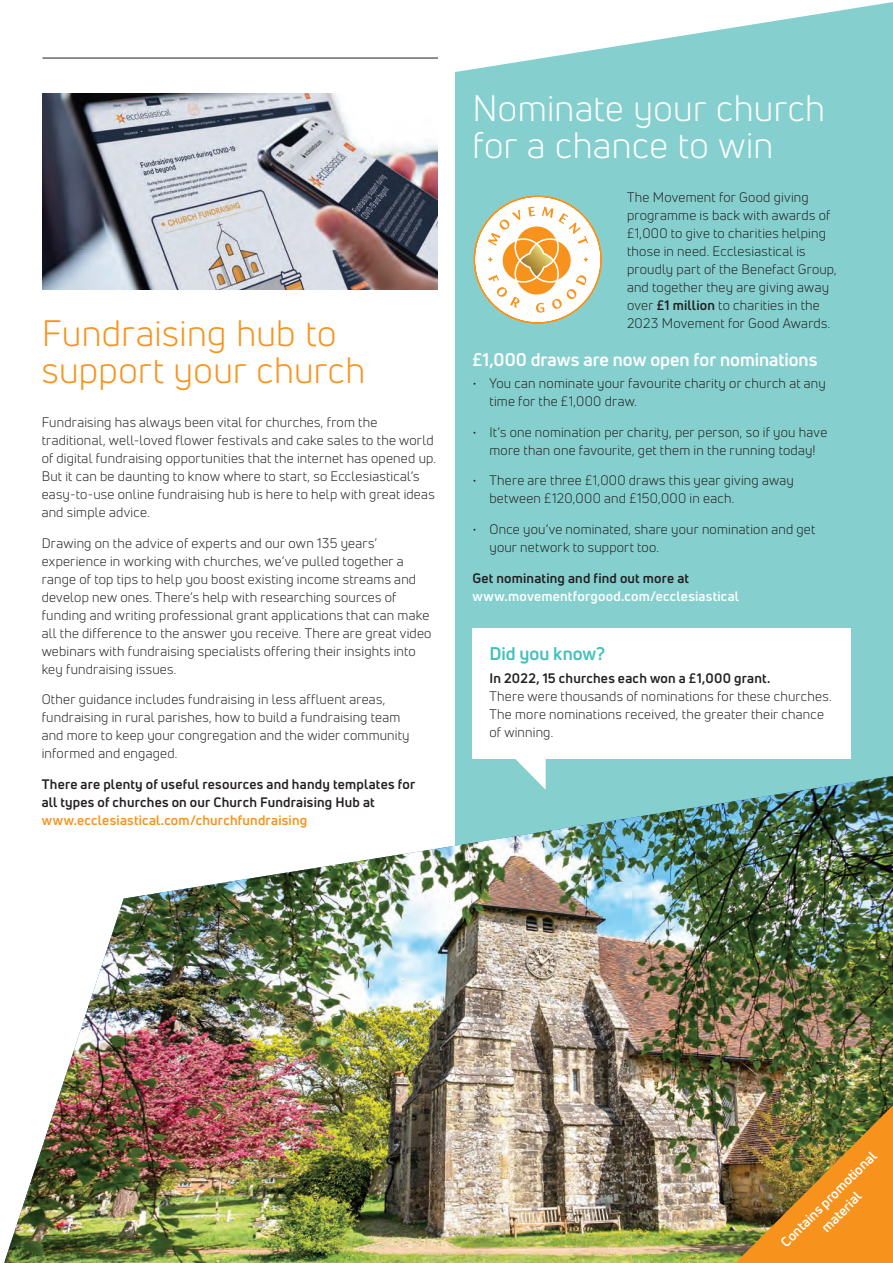
<style>
.page{position:relative;width:893px;height:1263px;background:#fff}
.page>*{position:absolute;margin:0;border:0;box-sizing:border-box;transform-origin:0 0}
._07B_Main_Title_Turq{font:36px/37.5px "Uni Neue";letter-spacing:.01em;color:#f7931d}
._07B_Main_Title_Turq-2{font:36px/37.5px "Uni Neue";letter-spacing:.01em;color:#fff}
._11A_Subhead_Red{font:700 18px "Uni Neue";letter-spacing:-.005em;color:#fff}
._11A_Subhead_Red-2{font:700 18px "Uni Neue";letter-spacing:-.005em;color:#42c0bd}
._08A_Main_Copy{font:13.5px/18px "Uni Neue";letter-spacing:.015em;color:#231f20}
._08A_Main_Copy-2{font:700 13.5px/18px "Uni Neue";letter-spacing:.015em;color:#231f20}
._08A_Main_Copy-3{font:700 13.5px/18px "Uni Neue";letter-spacing:.015em;color:#fff}
.s1{color:#f7931d}
.s2{font-weight:700}
.s3{color:#231f20}
</style>
<div class="page">
<div style="left:455px;top:2px;width:438px;height:774px;background:#85d0cf"></div>
<img style="left:4px;top:776px;width:889px;height:487px">
<svg style="left:473px;top:195px;width:129px;height:129px"></svg>
<img style="left:735px;top:1105px;width:158px;height:158px">
<img style="left:43px;top:94px;width:395px;height:195px">
<div style="left:472px;top:628px;width:379px;height:127px;background:#fff"></div>
<svg style="left:512px;top:758px;width:34px;height:32px"></svg>
<div style="left:472px;top:647px;width:379px;height:111px;background:#fff"></div>
<hr style="left:43px;top:58px;width:395px;height:1px;background:#231f20">
<p class="_07B_Main_Title_Turq" style="left:42px;top:314px;width:325px">Fundraising hub to support your church</p>
<p class="_08A_Main_Copy" style="left:42px;top:413px;width:396px">Fundraising has always been vital for churches, from the traditional, well-loved flower festivals and cake sales to the world of digital fundraising opportunities that the internet has opened up.<br>But it can be daunting to know where to start, so Ecclesiastical’s easy-to-use online fundraising hub is here to help with great ideas and simple advice.</p>
<p class="_08A_Main_Copy" style="left:42px;top:534px;width:391px">Drawing on the advice of experts and our own 135 years’ experience in working with churches, we’ve pulled together a range of top tips to help you boost existing income streams and develop new ones. There’s help with researching sources of funding and writing professional grant applications that can make all the difference to the answer you receive. There are great video webinars with fundraising specialists offering their insights into key fundraising issues.</p>
<p class="_08A_Main_Copy" style="left:42px;top:690px;width:369px">Other guidance includes fundraising in less affluent areas, fundraising in rural parishes, how to build a fundraising team and more to keep your congregation and the wider community informed and engaged.</p>
<p class="_08A_Main_Copy-2" style="left:42px;top:775px;width:375px">There are plenty of useful resources and handy templates for all types of churches on our Church Fundraising Hub at <span class="s1">www.ecclesiastical.com/churchfundraising</span></p>
<p class="_07B_Main_Title_Turq-2" style="left:472px;top:89px;width:354px">Nominate your church for a chance to win</p>
<p class="_08A_Main_Copy" style="left:627px;top:188px;width:211px">The Movement for Good giving programme is back with awards of £1,000 to give to charities helping those in need. Ecclesiastical is proudly part of the Benefact Group, and together they are giving away over <span class="s2">£1 million</span> to charities in the<br>2023 Movement for Good Awards.</p>
<p class="_11A_Subhead_Red" style="left:472px;top:348px;width:347px">£1,000 draws are now open for nominations</p>
<p class="_08A_Main_Copy" style="left:489px;top:374px;width:338px;text-indent:-17px">• You can nominate your favourite charity or church at any time for the £1,000 draw.</p>
<p class="_08A_Main_Copy" style="left:472px;top:423px;width:356px;text-align:center">• It’s one nomination per charity, per person, so if you have more than one favourite, get them in the running today!</p>
<p class="_08A_Main_Copy" style="left:489px;top:471px;width:306px;text-indent:-17px">• There are three £1,000 draws this year giving away between £120,000 and £150,000 in each.</p>
<p class="_08A_Main_Copy" style="left:489px;top:520px;width:327px;text-indent:-17px">• Once you’ve nominated, share your nomination and get your network to support too.</p>
<p class="_08A_Main_Copy-3" style="left:472px;top:569px;width:268px"><span class="s3">Get nominating and find out more at </span>www.movementforgood.com/ecclesiastical</p>
<p class="_11A_Subhead_Red-2" style="left:489px;top:642px;width:117px">Did you know?</p>
<p class="_08A_Main_Copy" style="left:489px;top:669px;width:344px"><span class="s2">In 2022, 15 churches each won a £1,000 grant.<br></span>There were thousands of nominations for these churches.<br>The more nominations received, the greater their chance of winning.</p>
<p class="_08A_Main_Copy-3" style="left:777px;top:1238px;width:130px;text-align:center;rotate:-45deg">Contains promotional material</p>
</div>
